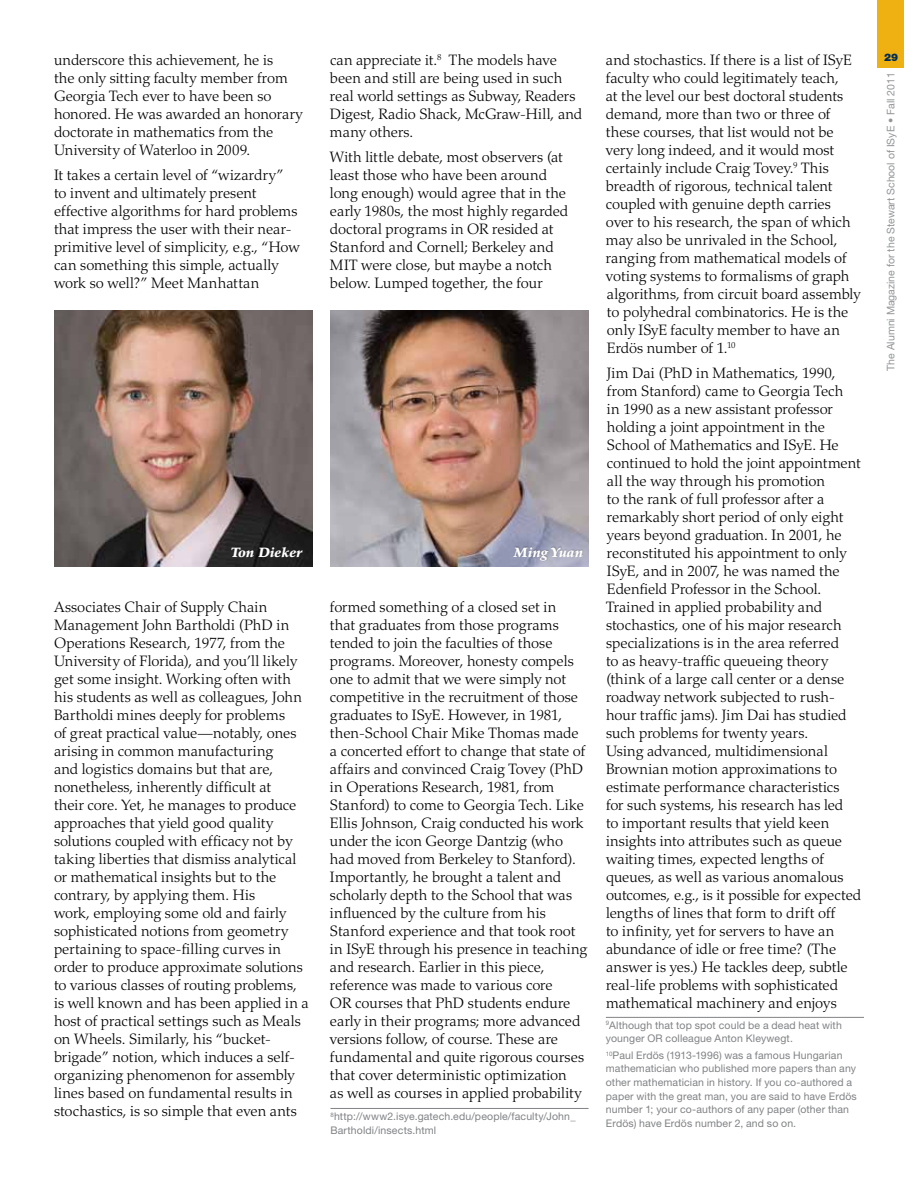
<style>
.page{position:relative;width:918px;height:1188px;background:#fff}
.page>*{position:absolute;margin:0;border:0;box-sizing:border-box;transform-origin:0 0}
.t1{font:300 15px/18px "Palatino LT Std";color:#000}
.t2{font:italic 900 13.5px "Palatino LT Std";color:#fff}
.t3{font:10.5px/13.5px "Helvetica Neue LT Std";letter-spacing:.01em;color:#808285}
.t4{font:10.5px "Helvetica Neue LT Std";color:#939598}
.t5{font:900 10.5px "Helvetica Neue LT Std";color:#002c56}
</style>
<div class="page">
<img style="left:54px;top:310px;width:258px;height:256px">
<img style="left:330px;top:310px;width:259px;height:256px">
<hr style="left:330px;top:1108px;width:259px;height:1px;background:#808285">
<hr style="left:606px;top:1017px;width:258px;height:1px;background:#808285">
<div style="left:230px;top:545px;width:74px;height:13px;background:#1e1e1e"></div>
<div style="left:512px;top:545px;width:72px;height:17px;background:#000;opacity:.3"></div>
<div style="left:878px;top:0;width:26px;height:68px;background:#eeb111"></div>
<p class="t1" style="left:54px;top:51px;width:250px">underscore this achievement, he is<br>the only sitting faculty member from Georgia Tech ever to have been so honored. He was awarded an honorary doctorate in mathematics from the University of Waterloo in 2009.</p>
<p class="t1" style="left:54px;top:167px;width:247px">It takes a certain level of “wizardry” to invent and ultimately present effective algorithms for hard problems that impress the user with their near&shy;primitive level of simplicity, e.g., “How can something this simple, actually work so well?” Meet Manhattan</p>
<p class="t1" style="left:330px;top:51px;width:254px">can appreciate it.<sup>8</sup> The models have been and still are being used in such real world settings as Subway, Readers<br>Digest, Radio Shack, McGraw-Hill, and many others.</p>
<p class="t1" style="left:330px;top:149px;width:240px">With little debate, most observers (at least those who have been around long enough) would agree that in the early 1980s, the most highly regarded doctoral programs in OR resided at Stanford and Cornell; Berkeley and MIT were close, but maybe a notch below. Lumped together, the four</p>
<p class="t2" style="left:230px;top:544px;width:73px">Ton Dieker</p>
<p class="t2" style="left:514px;top:544px;width:71px">Ming Yuan</p>
<p class="t1" style="left:54px;top:599px;width:256px">Associates Chair of Supply Chain Management John Bartholdi (PhD in Operations Research, 1977, from the University of Florida), and you’ll likely get some insight. Working often with his students as well as colleagues, John Bartholdi mines deeply for problems<br>of great practical value—notably, ones arising in common manufacturing<br>and logistics domains but that are, nonetheless, inherently difficult at<br>their core. Yet, he manages to produce approaches that yield good quality solutions coupled with efficacy not by taking liberties that dismiss analytical or mathematical insights but to the contrary, by applying them. His<br>work, employing some old and fairly sophisticated notions from geometry pertaining to space-filling curves in order to produce approximate solutions to various classes of routing problems, is well known and has been applied in a host of practical settings such as Meals on Wheels. Similarly, his “bucket&shy;brigade” notion, which induces a self&shy;organizing phenomenon for assembly lines based on fundamental results in stochastics, is so simple that even ants</p>
<p class="t1" style="left:330px;top:599px;width:259px">formed something of a closed set in<br>that graduates from those programs tended to join the faculties of those programs. Moreover, honesty compels one to admit that we were simply not competitive in the recruitment of those graduates to ISyE. However, in 1981, then-School Chair Mike Thomas made a concerted effort to change that state of affairs and convinced Craig Tovey (PhD in Operations Research, 1981, from Stanford) to come to Georgia Tech. Like Ellis Johnson, Craig conducted his work under the icon George Dantzig (who had moved from Berkeley to Stanford).<br>Importantly, he brought a talent and scholarly depth to the School that was influenced by the culture from his Stanford experience and that took root in ISyE through his presence in teaching and research. Earlier in this piece, reference was made to various core<br>OR courses that PhD students endure early in their programs; more advanced versions follow, of course. These are fundamental and quite rigorous courses that cover deterministic optimization<br>as well as courses in applied probability</p>
<p class="t3" style="left:330px;top:1110px;width:247px"><sup>8</sup>http://www2.isye.gatech.edu/people/faculty/John_<br>Bartholdi/insects.html</p>
<p class="t1" style="left:606px;top:51px;width:256px">and stochastics. If there is a list of ISyE faculty who could legitimately teach,<br>at the level our best doctoral students demand, more than two or three of these courses, that list would not be very long indeed, and it would most certainly include Craig Tovey.<sup>9</sup> This breadth of rigorous, technical talent coupled with genuine depth carries over to his research, the span of which may also be unrivaled in the School, ranging from mathematical models of voting systems to formalisms of graph algorithms, from circuit board assembly to polyhedral combinatorics. He is the only ISyE faculty member to have an Erdös number of 1.<sup>10</sup></p>
<p class="t1" style="left:606px;top:365px;width:257px">Jim Dai (PhD in Mathematics, 1990, from Stanford) came to Georgia Tech<br>in 1990 as a new assistant professor holding a joint appointment in the School of Mathematics and ISyE. He continued to hold the joint appointment all the way through his promotion<br>to the rank of full professor after a remarkably short period of only eight years beyond graduation. In 2001, he reconstituted his appointment to only ISyE, and in 2007, he was named the Edenfield Professor in the School.<br>Trained in applied probability and stochastics, one of his major research specializations is in the area referred<br>to as heavy-traffic queueing theory (think of a large call center or a dense roadway network subjected to rush&shy;hour traffic jams). Jim Dai has studied such problems for twenty years.<br>Using advanced, multidimensional Brownian motion approximations to estimate performance characteristics<br>for such systems, his research has led<br>to important results that yield keen insights into attributes such as queue waiting times, expected lengths of queues, as well as various anomalous outcomes, e.g., is it possible for expected lengths of lines that form to drift off<br>to infinity, yet for servers to have an abundance of idle or free time? (The answer is yes.) He tackles deep, subtle real-life problems with sophisticated mathematical machinery and enjoys</p>
<p class="t3" style="left:606px;top:1018px;width:238px"><sup>9</sup>Although that top spot could be a dead heat with younger OR colleague Anton Kleywegt.</p>
<p class="t3" style="left:606px;top:1048px;width:252px"><sup>10</sup>Paul Erdös (1913-1996) was a famous Hungarian mathematician who published more papers than any other mathematician in history. If you co-authored a paper with the great man, you are said to have Erdös number 1; your co-authors of any paper (other than Erdös) have Erdös number 2, and so on.</p>
<p class="t5" style="left:884px;top:51px;width:16px">29</p>
<p class="t4" style="left:884px;top:371px;width:300px;rotate:-90deg">The Alumni Magazine for the Stewart School of ISyE • Fall 2011</p>
</div>
